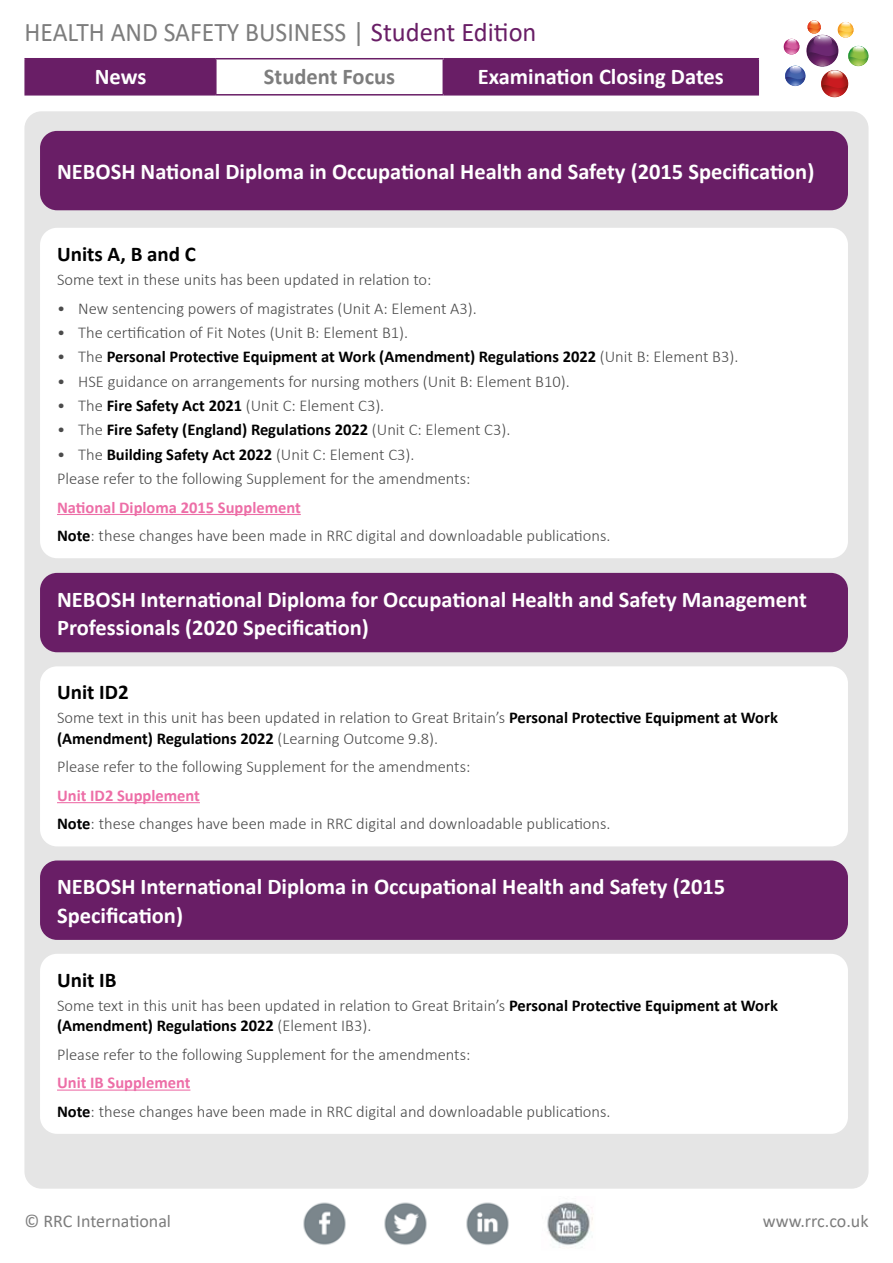
<style>
.page{position:relative;width:893px;height:1263px;background:#fff}
.page>*{position:absolute;margin:0;border:0;box-sizing:border-box;transform-origin:0 0}
.t1{font:27px "Calibri";color:#7d7d7d;scale:.95 1}
.t2{font:700 22.5px/28.5px "Calibri";color:#fff}
.t3{font:700 22.5px "Calibri";color:#7d7d7d}
.t4{font:700 21px "Calibri";color:#000}
.t5{font:18px "Calibri";color:#7d7d7d}
.t6{font:300 16.5px/28.7px "Calibri";color:#4b4b4b}
.t7{font:700 16.5px "Calibri";color:#000}
.s1{color:#691e66}
.s2{font-weight:300;color:#4b4b4b}
.s3{font-weight:700;color:#000}
.s4{font-weight:700;color:#ed6ea7}
</style>
<div class="page">
<div style="left:24px;top:111px;width:844px;height:1078px;background:#e5e5e5;border-radius:17px"></div>
<div style="left:26px;top:59px;width:731px;height:35px;background:#691e66"></div>
<div style="left:216px;top:59px;width:227px;height:36px;background:#fff"></div>
<hr style="left:24px;top:58px;width:192px;height:1px;background:#691e66">
<hr style="left:24px;top:59px;width:2px;height:35px;background:#691e66">
<hr style="left:216px;top:58px;width:227px;height:1px;background:#691e66">
<hr style="left:443px;top:58px;width:316px;height:1px;background:#691e66">
<hr style="left:757px;top:59px;width:2px;height:35px;background:#691e66">
<hr style="left:24px;top:94px;width:192px;height:2px;background:#691e66">
<hr style="left:216px;top:94px;width:227px;height:2px;background:#691e66">
<hr style="left:443px;top:94px;width:316px;height:2px;background:#691e66">
<hr style="left:215px;top:59px;width:2px;height:35px;background:#691e66">
<hr style="left:443px;top:59px;width:1px;height:35px;background:#691e66">
<img style="left:784px;top:20px;width:85px;height:77px">
<img style="left:303px;top:1202px;width:43px;height:43px">
<img style="left:384px;top:1202px;width:43px;height:43px">
<img style="left:466px;top:1202px;width:43px;height:43px">
<img style="left:547px;top:1202px;width:46px;height:46px">
<div style="left:40px;top:228px;width:808px;height:330px;background:#fff;border-radius:17px"></div>
<hr style="left:57px;top:514px;width:244px;height:1px;background:#ed6ea7">
<div style="left:40px;top:131px;width:808px;height:79px;background:#691e66;border-radius:17px"></div>
<div style="left:40px;top:573px;width:808px;height:79px;background:#691e66;border-radius:17px"></div>
<div style="left:40px;top:666px;width:808px;height:180px;background:#fff;border-radius:17px"></div>
<hr style="left:57px;top:802px;width:143px;height:1px;background:#ed6ea7">
<div style="left:40px;top:860px;width:808px;height:80px;background:#691e66;border-radius:17px"></div>
<div style="left:40px;top:954px;width:808px;height:180px;background:#fff;border-radius:17px"></div>
<hr style="left:57px;top:1089px;width:133px;height:2px;background:#ed6ea7">
<h1 class="t1" style="left:24px;top:13px;width:540px">HEALTH AND SAFETY BUSINESS | <span class="s1">Student Edition</span></h1>
<h2 class="t2" style="left:95px;top:62px;width:53px">News</h2>
<h2 class="t3" style="left:264px;top:61px;width:133px">Student Focus</h2>
<h2 class="t2" style="left:478px;top:62px;width:248px">Examination Closing Dates</h2>
<h2 class="t2" style="left:57px;top:157px;width:759px">NEBOSH National Diploma in Occupational Health and Safety (2015 Specification)</h2>
<p class="t4" style="left:57px;top:239px;width:140px">Units A, B and C</p>
<p class="t6" style="left:57px;top:265px;width:376px">Some text in these units has been updated in relation to:</p>
<p class="t6" style="left:57px;top:294px;width:421px">• New sentencing powers of magistrates (Unit A: Element A3).</p>
<p class="t6" style="left:57px;top:318px;width:353px">• The certification of Fit Notes (Unit B: Element B1).</p>
<p class="t7" style="left:57px;top:345px;width:683px"><span class="s2">• The</span> Personal Protective Equipment at Work (Amendment) Regulations 2022 <span class="s2">(Unit B: Element B3).</span></p>
<p class="t6" style="left:57px;top:367px;width:514px">• HSE guidance on arrangements for nursing mothers (Unit B: Element B10).</p>
<p class="t6" style="left:57px;top:391px;width:329px">• The <span class="s3">Fire Safety Act 2021</span> (Unit C: Element C3).</p>
<p class="t7" style="left:57px;top:418px;width:455px"><span class="s2">• The</span> Fire Safety (England) Regulations 2022 <span class="s2">(Unit C: Element C3).</span></p>
<p class="t6" style="left:57px;top:442px;width:415px;line-height:24.3px">• The <span class="s3">Building Safety Act 2022</span> (Unit C: Element C3).<br>Please refer to the following Supplement for the amendments:</p>
<p class="t6" style="left:57px;top:493px;width:555px"><span class="s4">National Diploma 2015 Supplement<br></span><span class="s3">Note</span>: these changes have been made in RRC digital and downloadable publications.</p>
<h2 class="t2" style="left:57px;top:585px;width:751px">NEBOSH International Diploma for Occupational Health and Safety Management<br>Professionals (2020 Specification)</h2>
<p class="t4" style="left:57px;top:677px;width:73px">Unit ID2</p>
<p class="t6" style="left:57px;top:708px;width:722px;line-height:20.1px">Some text in this unit has been updated in relation to Great Britain’s <span class="s3">Personal Protective Equipment at Work (Amendment) Regulations 2022</span> (Learning Outcome 9.8).</p>
<p class="t6" style="left:57px;top:752px;width:415px">Please refer to the following Supplement for the amendments:</p>
<p class="t6" style="left:57px;top:781px;width:555px"><span class="s4">Unit ID2 Supplement<br></span><span class="s3">Note</span>: these changes have been made in RRC digital and downloadable publications.</p>
<h2 class="t2" style="left:57px;top:872px;width:670px">NEBOSH International Diploma in Occupational Health and Safety (2015<br>Specification)</h2>
<p class="t4" style="left:57px;top:965px;width:61px">Unit IB</p>
<p class="t6" style="left:57px;top:995px;width:722px;line-height:20.1px">Some text in this unit has been updated in relation to Great Britain’s <span class="s3">Personal Protective Equipment at Work (Amendment) Regulations 2022</span> (Element IB3).</p>
<p class="t6" style="left:57px;top:1040px;width:415px">Please refer to the following Supplement for the amendments:</p>
<p class="t6" style="left:57px;top:1068px;width:555px"><span class="s4">Unit IB Supplement<br></span><span class="s3">Note</span>: these changes have been made in RRC digital and downloadable publications.</p>
<p class="t5" style="left:24px;top:1209px;width:148px">© RRC International</p>
<p class="t5" style="left:763px;top:1209px;width:107px">www.rrc.co.uk</p>
</div>
